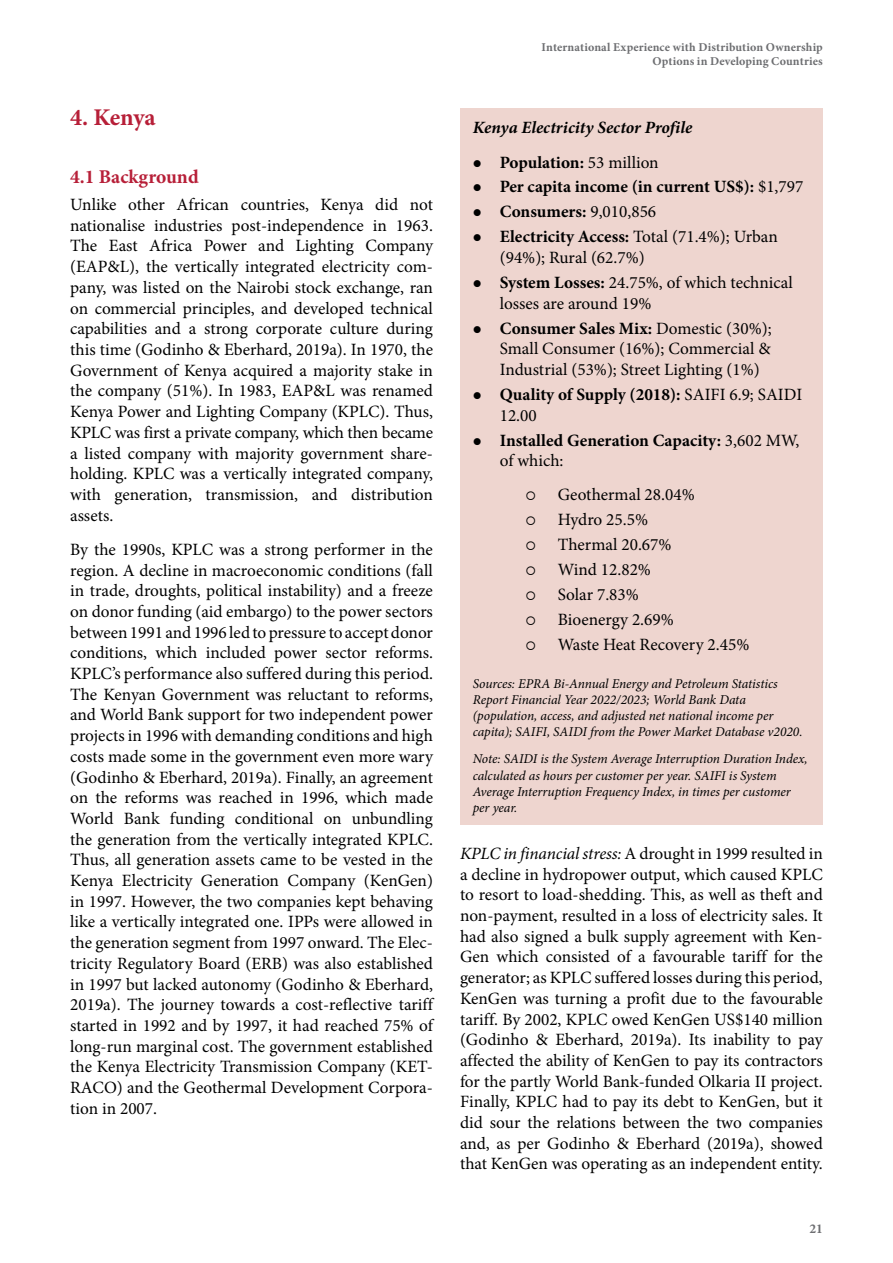
<style>
.page{position:relative;width:893px;height:1263px;background:#fff}
.page>*{position:absolute;margin:0;border:0;box-sizing:border-box;transform-origin:0 0}
.H_1N{font:700 24px "Minion Pro";letter-spacing:-.01em;color:#b71f38}
.H_2N{font:700 19.5px "Minion Pro";color:#b71f38}
.BODY-Text_M{font:17.25px/20.7px "Minion Pro";color:#000;text-align:justify}
.t1{font:700 17.25px/20.7px "Minion Pro";color:#000}
.BODY-Text_M-2{font:italic 700 17.25px "Minion Pro";color:#000}
.Table_Source_less_space{font:italic 13.5px/16.2px "Minion Pro";letter-spacing:-.005em;color:#000}
.t2{font:700 13.5px "Minion Pro";color:#6d6e71}
.t3{font:700 12px/14.4px "Minion Pro";letter-spacing:.01em;color:#6d6e71;text-align:right}
.s1{font-weight:400}
.s2{font-weight:700}
.s3{font-style:italic}
</style>
<div class="page">
<div style="left:460px;top:108px;width:363px;height:717px;background:#eed5cf"></div>
<p class="H_1N" style="left:70px;top:101px;width:87px">4. Kenya</p>
<p class="H_2N" style="left:70px;top:163px;width:130px">4.1 Background</p>
<p class="BODY-Text_M" style="left:70px;top:194px;width:364px">Unlike other African countries, Kenya did not nationalise industries post-independence in 1963.<br>The East Africa Power and Lighting Company (EAP&amp;L), the vertically integrated electricity com&shy;pany, was listed on the Nairobi stock exchange, ran on commercial principles, and developed technical capabilities and a strong corporate culture during this time (Godinho &amp; Eberhard, 2019a). In 1970, the Government of Kenya acquired a majority stake in the company (51%). In 1983, EAP&amp;L was renamed Kenya Power and Lighting Company (KPLC). Thus, KPLC was first a private company, which then became a listed company with majority government share&shy;holding. KPLC was a vertically integrated company, with generation, transmission, and distribution assets.</p>
<p class="BODY-Text_M" style="left:70px;top:539px;width:364px">By the 1990s, KPLC was a strong performer in the region. A decline in macroeconomic conditions (fall in trade, droughts, political instability) and a freeze on donor funding (aid embargo) to the power sectors between 1991 and 1996 led to pressure to accept donor conditions, which included power sector reforms.<br>KPLC’s performance also suffered during this period.<br>The Kenyan Government was reluctant to reforms, and World Bank support for two independent power projects in 1996 with demanding conditions and high costs made some in the government even more wary (Godinho &amp; Eberhard, 2019a). Finally, an agreement on the reforms was reached in 1996, which made World Bank funding conditional on unbundling the generation from the vertically integrated KPLC.<br>Thus, all generation assets came to be vested in the Kenya Electricity Generation Company (KenGen) in 1997. However, the two companies kept behaving like a vertically integrated one. IPPs were allowed in the generation segment from 1997 onward. The Elec&shy;tricity Regulatory Board (ERB) was also established in 1997 but lacked autonomy (Godinho &amp; Eberhard, 2019a). The journey towards a cost-reflective tariff started in 1992 and by 1997, it had reached 75% of long-run marginal cost. The government established the Kenya Electricity Transmission Company (KET-RACO) and the Geothermal Development Corpora&shy;tion in 2007.</p>
<p class="t3" style="left:542px;top:40px;width:283px">International Experience with Distribution Ownership<br>Options in Developing Countries</p>
<p class="BODY-Text_M-2" style="left:473px;top:115px;width:221px">Kenya Electricity Sector Profile</p>
<p class="t1" style="left:500px;top:151px;width:160px">Population: <span class="s1">53 million</span></p>
<p class="t1" style="left:500px;top:176px;width:305px">Per capita income (in current US$): <span class="s1">$1,797</span></p>
<p class="t1" style="left:500px;top:201px;width:158px">Consumers: <span class="s1">9,010,856</span></p>
<p class="BODY-Text_M" style="left:500px;top:227px;width:280px"><span class="s2">Electricity Access:</span> Total (71.4%); Urban (94%); Rural (62.7%)</p>
<p class="BODY-Text_M" style="left:500px;top:272px;width:295px"><span class="s2">System Losses:</span> 24.75%, of which technical losses are around 19%</p>
<p class="BODY-Text_M" style="left:500px;top:318px;width:273px"><span class="s2">Consumer Sales Mix:</span> Domestic (30%); Small Consumer (16%); Commercial &amp; Industrial (53%); Street Lighting (1%)</p>
<p class="t1" style="left:500px;top:384px;width:304px">Quality of Supply (2018): <span class="s1">SAIFI 6.9; SAIDI<br>12.00</span></p>
<p class="t1" style="left:500px;top:430px;width:301px">Installed Generation Capacity: <span class="s1">3,602 MW, of which:</span></p>
<p class="BODY-Text_M" style="left:558px;top:484px;width:138px">Geothermal 28.04%</p>
<p class="BODY-Text_M" style="left:558px;top:509px;width:92px">Hydro 25.5%</p>
<p class="BODY-Text_M" style="left:558px;top:534px;width:115px">Thermal 20.67%</p>
<p class="BODY-Text_M" style="left:558px;top:559px;width:95px">Wind 12.82%</p>
<p class="BODY-Text_M" style="left:558px;top:584px;width:83px">Solar 7.83%</p>
<p class="BODY-Text_M" style="left:558px;top:609px;width:118px">Bioenergy 2.69%</p>
<p class="BODY-Text_M" style="left:558px;top:634px;width:193px">Waste Heat Recovery 2.45%</p>
<p class="Table_Source_less_space" style="left:473px;top:675px;width:331px">Sources: EPRA Bi-Annual Energy and Petroleum Statistics Report Financial Year 2022/2023; World Bank Data (population, access, and adjusted net national income per capita); SAIFI, SAIDI from the Power Market Database v2020.</p>
<p class="Table_Source_less_space" style="left:473px;top:751px;width:337px">Note: SAIDI is the System Average Interruption Duration Index, calculated as hours per customer per year. SAIFI is System Average Interruption Frequency Index, in times per customer per year.</p>
<p class="BODY-Text_M" style="left:460px;top:843px;width:364px"><span class="s3">KPLC in financial stress:</span> A drought in 1999 resulted in a decline in hydropower output, which caused KPLC to resort to load-shedding. This, as well as theft and non-payment, resulted in a loss of electricity sales. It had also signed a bulk supply agreement with Ken-Gen which consisted of a favourable tariff for the generator; as KPLC suffered losses during this period, KenGen was turning a profit due to the favourable tariff. By 2002, KPLC owed KenGen US$140 million (Godinho &amp; Eberhard, 2019a). Its inability to pay affected the ability of KenGen to pay its contractors for the partly World Bank-funded Olkaria II project.<br>Finally, KPLC had to pay its debt to KenGen, but it did sour the relations between the two companies and, as per Godinho &amp; Eberhard (2019a), showed that KenGen was operating as an independent entity.</p>
<p class="t2" style="left:810px;top:1219px;width:15px">21</p>
</div>
